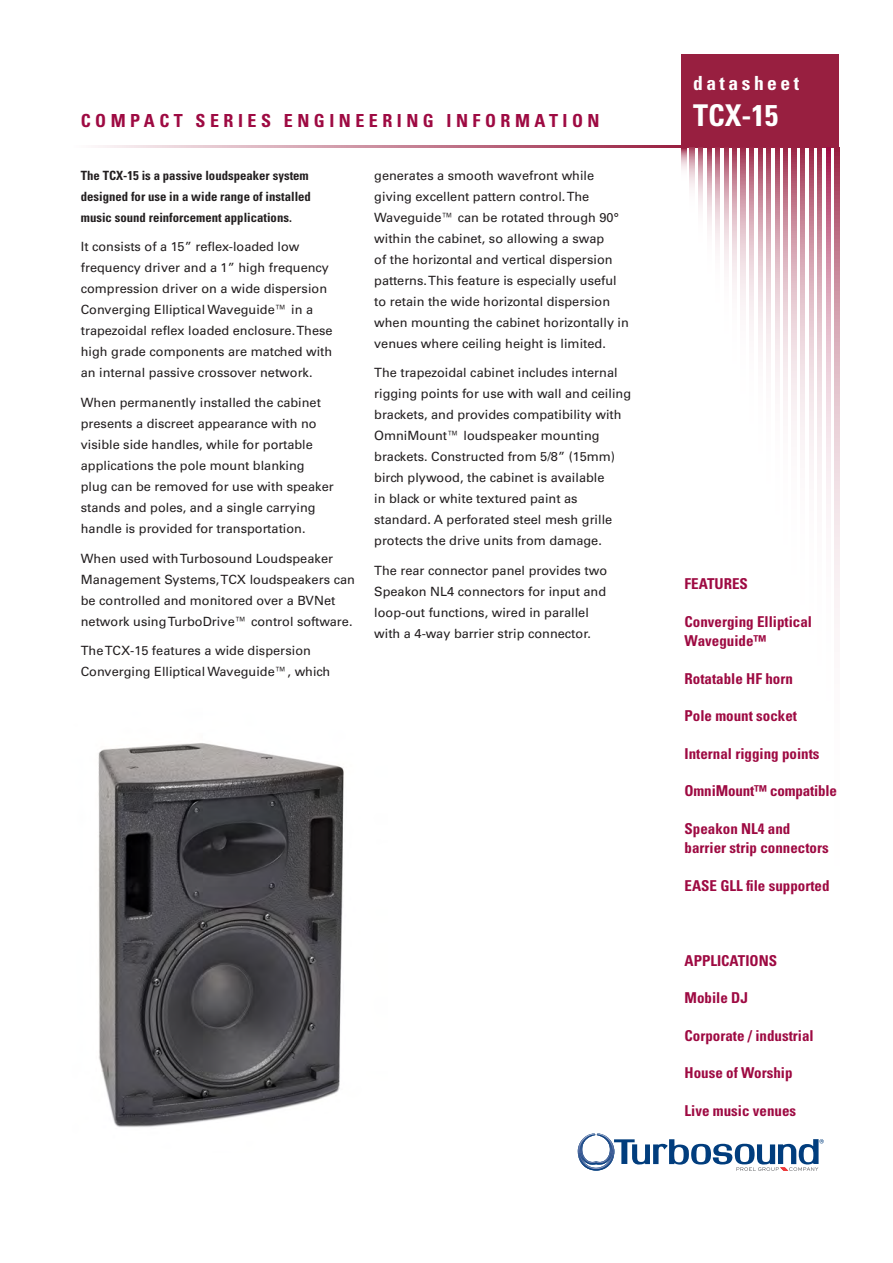
<style>
.page{position:relative;width:893px;height:1263px;background:#fff}
.page>*{position:absolute;margin:0;border:0;box-sizing:border-box;transform-origin:0 0}
.t1{font:700 condensed 30px "Univers";color:#fff}
.t2{font:700 condensed 19.5px "Univers";letter-spacing:.18em;color:#fff}
.t3{font:700 condensed 18px "Univers LT Std";letter-spacing:.25em;color:#9e0a42}
.Features_copy__odd_p{font:700 condensed 15px/19.5px "Univers";color:#9e0a42}
.body_copy{font:12.75px/21px "Univers";color:#231f20}
.intro_text{font:700 condensed 12.75px/21px "Univers";color:#231f20}
</style>
<div class="page">
<div style="left:682px;top:54px;width:157px;height:94px;background:#981f40"></div>
<svg style="left:98px;top:145px;width:584px;height:2px"></svg>
<svg style="left:817px;top:148px;width:4px;height:336px"></svg>
<svg style="left:809px;top:148px;width:4px;height:317px"></svg>
<svg style="left:801px;top:148px;width:4px;height:297px"></svg>
<svg style="left:792px;top:148px;width:4px;height:277px"></svg>
<svg style="left:784px;top:148px;width:4px;height:258px"></svg>
<svg style="left:775px;top:148px;width:4px;height:238px"></svg>
<svg style="left:766px;top:148px;width:4px;height:218px"></svg>
<svg style="left:758px;top:148px;width:4px;height:199px"></svg>
<svg style="left:750px;top:148px;width:4px;height:179px"></svg>
<svg style="left:741px;top:148px;width:4px;height:159px"></svg>
<svg style="left:733px;top:148px;width:4px;height:140px"></svg>
<svg style="left:724px;top:148px;width:4px;height:120px"></svg>
<svg style="left:715px;top:148px;width:4px;height:100px"></svg>
<svg style="left:707px;top:148px;width:4px;height:82px"></svg>
<svg style="left:699px;top:148px;width:4px;height:61px"></svg>
<svg style="left:690px;top:148px;width:4px;height:41px"></svg>
<svg style="left:682px;top:148px;width:4px;height:22px"></svg>
<svg style="left:826px;top:148px;width:5px;height:362px;background:#dda9bc"></svg>
<svg style="left:835px;top:148px;width:4px;height:468px;background:#daaeba"></svg>
<svg style="left:577px;top:1133px;width:247px;height:38px"></svg>
<img style="left:98px;top:743px;width:246px;height:384px">
<p class="t3" style="left:81px;top:110px;width:520px">COMPACT SERIES ENGINEERING INFORMATION</p>
<p class="intro_text" style="left:81px;top:165px;width:232px">The TCX-15 is a passive loudspeaker system designed for use in a wide range of installed music sound reinforcement applications.</p>
<p class="body_copy" style="left:81px;top:237px;width:253px">It consists of a 15” reflex-loaded low frequency driver and a 1” high frequency compression driver on a wide dispersion Converging Elliptical Waveguide™ in a trapezoidal reflex loaded enclosure. These high grade components are matched with an internal passive crossover network.</p>
<p class="body_copy" style="left:81px;top:392px;width:254px">When permanently installed the cabinet presents a discreet appearance with no visible side handles, while for portable applications the pole mount blanking plug can be removed for use with speaker stands and poles, and a single carrying handle is provided for transportation.</p>
<p class="body_copy" style="left:81px;top:548px;width:276px">When used with Turbosound Loudspeaker Management Systems, TCX loudspeakers can be controlled and monitored over a BVNet network using TurboDrive™ control software.</p>
<p class="body_copy" style="left:81px;top:640px;width:251px">The TCX-15 features a wide dispersion<br>Converging Elliptical Waveguide™, which</p>
<p class="body_copy" style="left:374px;top:165px;width:256px">generates a smooth wavefront while giving excellent pattern control. The Waveguide™ can be rotated through 90° within the cabinet, so allowing a swap<br>of the horizontal and vertical dispersion patterns. This feature is especially useful to retain the wide horizontal dispersion when mounting the cabinet horizontally in venues where ceiling height is limited.</p>
<p class="body_copy" style="left:374px;top:362px;width:258px">The trapezoidal cabinet includes internal rigging points for use with wall and ceiling brackets, and provides compatibility with OmniMount™ loudspeaker mounting brackets. Constructed from 5/8” (15mm) birch plywood, the cabinet is available<br>in black or white textured paint as standard. A perforated steel mesh grille protects the drive units from damage.</p>
<p class="body_copy" style="left:374px;top:560px;width:234px">The rear connector panel provides two Speakon NL4 connectors for input and loop-out functions, wired in parallel with a 4-way barrier strip connector.</p>
<p class="t2" style="left:693px;top:71px;width:108px">datasheet</p>
<p class="t1" style="left:693px;top:97px;width:86px">TCX-15</p>
<p class="Features_copy__odd_p" style="left:685px;top:574px;width:65px">FEATURES</p>
<p class="Features_copy__odd_p" style="left:685px;top:611px;width:129px">Converging Elliptical<br>Waveguide™</p>
<p class="Features_copy__odd_p" style="left:685px;top:668px;width:110px">Rotatable HF horn</p>
<p class="Features_copy__odd_p" style="left:685px;top:706px;width:114px">Pole mount socket</p>
<p class="Features_copy__odd_p" style="left:685px;top:743px;width:137px">Internal rigging points</p>
<p class="Features_copy__odd_p" style="left:685px;top:781px;width:154px">OmniMount™ compatible</p>
<p class="Features_copy__odd_p" style="left:685px;top:818px;width:146px">Speakon NL4 and barrier strip connectors</p>
<p class="Features_copy__odd_p" style="left:685px;top:875px;width:146px">EASE GLL file supported</p>
<p class="Features_copy__odd_p" style="left:685px;top:950px;width:94px">APPLICATIONS</p>
<p class="Features_copy__odd_p" style="left:685px;top:988px;width:65px">Mobile DJ</p>
<p class="Features_copy__odd_p" style="left:685px;top:1025px;width:131px">Corporate / industrial</p>
<p class="Features_copy__odd_p" style="left:685px;top:1063px;width:109px">House of Worship</p>
<p class="Features_copy__odd_p" style="left:685px;top:1100px;width:113px">Live music venues</p>
</div>
